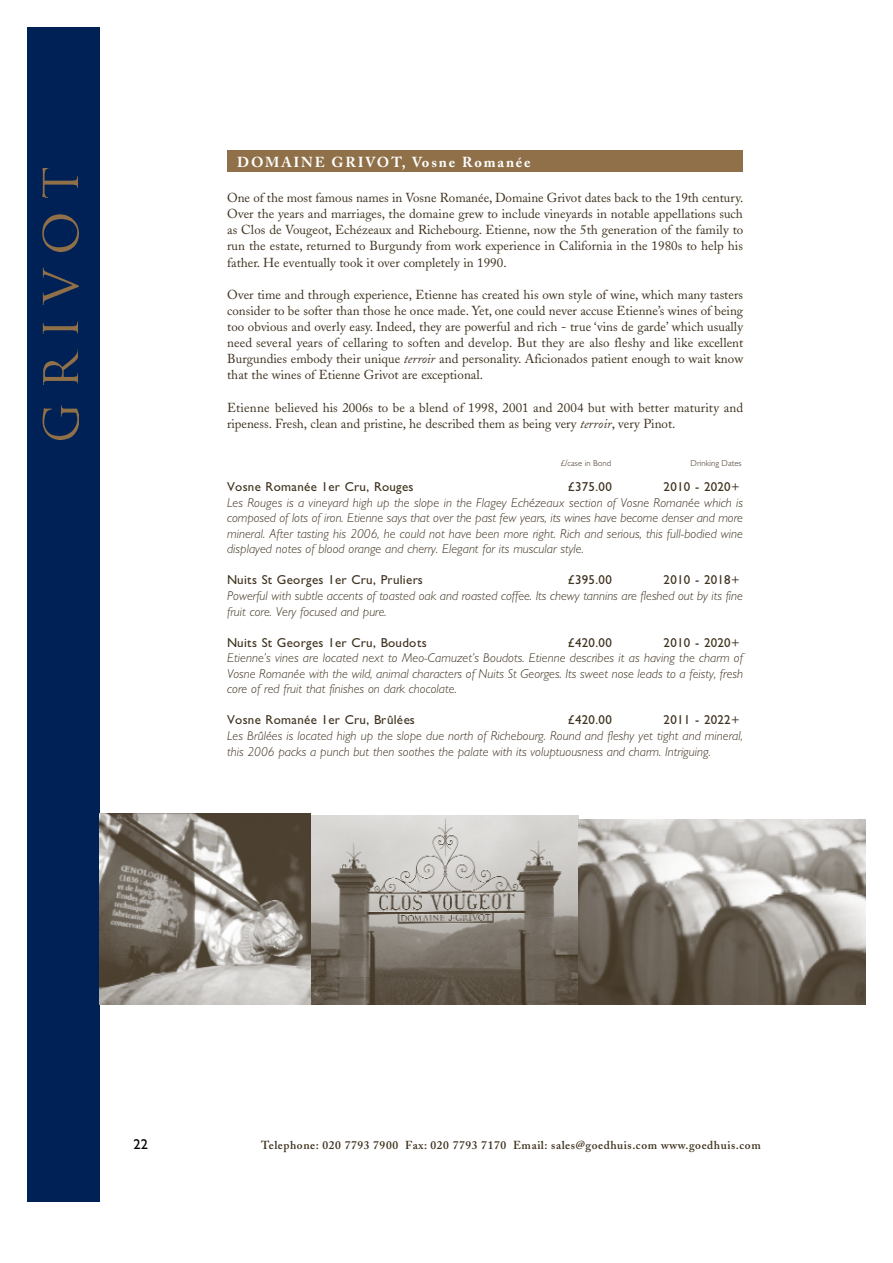
<style>
.page{position:relative;width:893px;height:1263px;background:#fff}
.page>*{position:absolute;margin:0;border:0;box-sizing:border-box;transform-origin:0 0}
.t1{font:700 14.4px "Adobe Caslon";letter-spacing:.12em;color:#fff}
.t2{font:14.4px "M Gill Sans";color:#000}
.t3{font:12.9px/16.2px "Adobe Caslon";color:#3e311e;text-align:justify}
.t4{font:italic 300 12.9px/15.5px "M Gill Sans";color:#3e311e;text-align:justify}
.t5{font:12.9px "M Gill Sans";letter-spacing:.02em;color:#3e311e}
.t6{font:600 11.55px "Adobe Caslon";letter-spacing:.05em;color:#3e311e}
.t7{font:300 8.7px "M Gill Sans";color:#3e311e}
.s1{font-style:italic}
</style>
<div class="page">
<div style="left:227px;top:150px;width:515px;height:22px;background:#8f7048"></div>
<div style="left:27px;top:27px;width:73px;height:1174px;background:#002155"></div>
<img style="left:42px;top:406px;width:37px;height:34px">
<img style="left:43px;top:349px;width:35px;height:35px">
<img style="left:42px;top:322px;width:36px;height:12px">
<img style="left:42px;top:267px;width:37px;height:37px">
<img style="left:42px;top:215px;width:37px;height:36px">
<img style="left:42px;top:168px;width:36px;height:29px">
<img style="left:310px;top:814px;width:268px;height:191px">
<svg style="left:100px;top:814px;width:210px;height:191px;background:#908980"></svg>
<img style="left:578px;top:819px;width:287px;height:185px">
<p class="t1" style="left:237px;top:156px;width:295px">DOMAINE GRI VO T, Vosne Romanée</p>
<p class="t3" style="left:227px;top:191px;width:517px">One of the most famous names in Vosne Romanée, Domaine Grivot dates back to the 19th century.<br>Over the years and marriages, the domaine grew to include vineyards in notable appellations such as Clos de Vougeot, Echézeaux and Richebourg. Etienne, now the 5th generation of the family to run the estate, returned to Burgundy from work experience in California in the 1980s to help his father. He eventually took it over completely in 1990.</p>
<p class="t3" style="left:227px;top:288px;width:517px">Over time and through experience, Etienne has created his own style of wine, which many tasters consider to be softer than those he once made. Yet, one could never accuse Etienne’s wines of being too obvious and overly easy. Indeed, they are powerful and rich - true ‘vins de garde’ which usually need several years of cellaring to soften and develop. But they are also fleshy and like excellent Burgundies embody their unique <span class="s1">terroir</span> and personality. Aficionados patient enough to wait know that the wines of Etienne Grivot are exceptional.</p>
<p class="t3" style="left:227px;top:401px;width:517px">Etienne believed his 2006s to be a blend of 1998, 2001 and 2004 but with better maturity and ripeness. Fresh, clean and pristine, he described them as being very <span class="s1">terroir</span>, very Pinot.</p>
<p class="t7" style="left:560px;top:459px;width:52px">£/case in Bond</p>
<p class="t7" style="left:690px;top:459px;width:52px">Drinking Dates</p>
<p class="t5" style="left:227px;top:481px;width:188px">Vosne Romanée 1er Cru, Rouges</p>
<p class="t5" style="left:567px;top:481px;width:46px">£ 3 7 5 .0 0</p>
<p class="t5" style="left:663px;top:481px;width:78px">2010 - 2020+</p>
<p class="t4" style="left:227px;top:495px;width:517px">Les Rouges is a vineyard high up the slope in the Flagey Echézeaux section of Vosne Romanée which is composed of lots of iron. Etienne says that over the past few years, its wines have become denser and more mineral. After tasting his 2006, he could not have been more right. Rich and serious, this full-bodied wine displayed notes of blood orange and cherry. Elegant for its muscular style.</p>
<p class="t5" style="left:227px;top:574px;width:197px">Nuits St Georges 1er Cru, Pruliers</p>
<p class="t5" style="left:567px;top:574px;width:46px">£ 3 9 5 .0 0</p>
<p class="t5" style="left:663px;top:574px;width:78px">2010 - 2018+</p>
<p class="t4" style="left:227px;top:589px;width:517px">Powerful with subtle accents of toasted oak and roasted coffee. Its chewy tannins are fleshed out by its fine fruit core. Very focused and pure.</p>
<p class="t5" style="left:227px;top:637px;width:201px">Nuits St Georges 1er Cru, Boudots</p>
<p class="t5" style="left:567px;top:637px;width:46px">£ 4 2 0 .0 0</p>
<p class="t5" style="left:663px;top:637px;width:78px">2010 - 2020+</p>
<p class="t4" style="left:227px;top:651px;width:517px">Etienne’s vines are located next to Meo-Camuzet’s Boudots. Etienne describes it as having the charm of Vosne Romanée with the wild, animal characters of Nuits St Georges. Its sweet nose leads to a feisty, fresh core of red fruit that finishes on dark chocolate.</p>
<p class="t5" style="left:227px;top:714px;width:189px">Vosne Romanée 1er Cru, Brûlées</p>
<p class="t5" style="left:567px;top:714px;width:46px">£ 4 2 0 .0 0</p>
<p class="t5" style="left:663px;top:714px;width:78px">2011 - 2022+</p>
<p class="t4" style="left:227px;top:728px;width:517px;line-height:15.9px">Les Brûlées is located high up the slope due north of Richebourg. Round and fleshy yet tight and mineral, this 2006 packs a punch but then soothes the palate with its voluptuousness and charm. Intriguing.</p>
<p class="t2" style="left:134px;top:1138px;width:16px">22</p>
<p class="t6" style="left:261px;top:1141px;width:501px">Te l e p h o n e : 020 7793 7900 Fa x : 020 7793 7170 Email: s a l e s @ goedhuis.com www. go e d h u i s . c o m</p>
</div>
